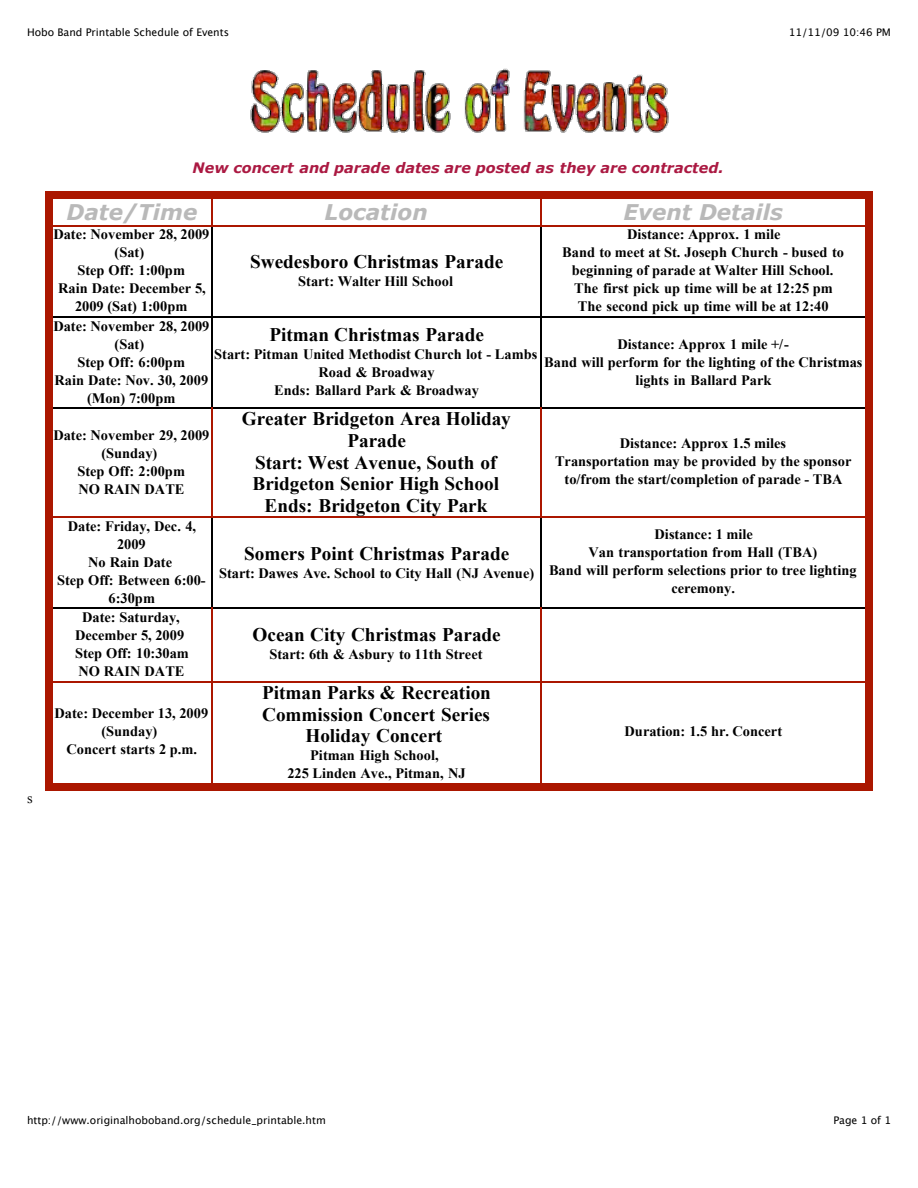
<style>
.page{position:relative;width:918px;height:1188px;background:#fff}
.page>*{position:absolute;margin:0;border:0;box-sizing:border-box;transform-origin:0 0}
.t1{font:italic 700 21.6px "Verdana";color:#b9b9b9}
.t2{font:700 19.2px/21.6px "Times New Roman";color:#000;text-align:center}
.t3{font:700 14.4px/18px "Times New Roman";color:#000;text-align:center}
.t4{font:italic 700 14.4px "Verdana";color:#ab1942}
.t5{font:14.4px "Times New Roman";color:#000}
.t6{font:10.5px "Lucida Grande";color:#000}
</style>
<div class="page">
<hr style="left:212px;top:225px;width:1px;height:92px;background:#000">
<hr style="left:541px;top:225px;width:1px;height:92px;background:#000">
<hr style="left:45px;top:316px;width:168px;height:1px;background:#000">
<hr style="left:212px;top:316px;width:330px;height:1px;background:#000">
<hr style="left:212px;top:316px;width:1px;height:93px;background:#000">
<hr style="left:541px;top:316px;width:332px;height:1px;background:#000">
<hr style="left:541px;top:316px;width:1px;height:93px;background:#000">
<hr style="left:45px;top:407px;width:168px;height:2px;background:#000">
<hr style="left:212px;top:407px;width:330px;height:2px;background:#000">
<hr style="left:541px;top:407px;width:332px;height:2px;background:#000">
<hr style="left:212px;top:517px;width:1px;height:92px;background:#000">
<hr style="left:541px;top:517px;width:1px;height:92px;background:#000">
<hr style="left:45px;top:608px;width:168px;height:1px;background:#000">
<hr style="left:212px;top:608px;width:330px;height:1px;background:#000">
<hr style="left:541px;top:608px;width:332px;height:1px;background:#000">
<hr style="left:212px;top:191px;width:1px;height:35px;background:#ab1700">
<hr style="left:541px;top:191px;width:1px;height:35px;background:#ab1700">
<hr style="left:45px;top:225px;width:168px;height:1px;background:#ab1700">
<hr style="left:212px;top:225px;width:330px;height:1px;background:#ab1700">
<hr style="left:541px;top:225px;width:332px;height:1px;background:#ab1700">
<hr style="left:212px;top:407px;width:1px;height:111px;background:#ab1700">
<hr style="left:541px;top:407px;width:1px;height:111px;background:#ab1700">
<hr style="left:45px;top:517px;width:168px;height:1px;background:#ab1700">
<hr style="left:212px;top:517px;width:330px;height:1px;background:#ab1700">
<hr style="left:541px;top:517px;width:332px;height:1px;background:#ab1700">
<hr style="left:212px;top:608px;width:1px;height:74px;background:#ab1700">
<hr style="left:541px;top:608px;width:1px;height:74px;background:#ab1700">
<hr style="left:45px;top:681px;width:168px;height:1px;background:#ab1700">
<hr style="left:212px;top:681px;width:330px;height:1px;background:#ab1700">
<hr style="left:212px;top:681px;width:1px;height:109px;background:#ab1700">
<hr style="left:541px;top:681px;width:332px;height:1px;background:#ab1700">
<hr style="left:541px;top:681px;width:1px;height:109px;background:#ab1700">
<div style="left:45px;top:191px;width:168px;height:8px;background:#ab1700"></div>
<div style="left:45px;top:191px;width:7px;height:35px;background:#ab1700"></div>
<div style="left:212px;top:191px;width:330px;height:8px;background:#ab1700"></div>
<div style="left:541px;top:191px;width:332px;height:8px;background:#ab1700"></div>
<div style="left:866px;top:191px;width:7px;height:35px;background:#ab1700"></div>
<div style="left:45px;top:225px;width:7px;height:92px;background:#ab1700"></div>
<div style="left:866px;top:225px;width:7px;height:92px;background:#ab1700"></div>
<div style="left:45px;top:316px;width:7px;height:93px;background:#ab1700"></div>
<div style="left:866px;top:316px;width:7px;height:93px;background:#ab1700"></div>
<div style="left:45px;top:407px;width:7px;height:111px;background:#ab1700"></div>
<div style="left:866px;top:407px;width:7px;height:111px;background:#ab1700"></div>
<div style="left:45px;top:517px;width:7px;height:92px;background:#ab1700"></div>
<div style="left:866px;top:517px;width:7px;height:92px;background:#ab1700"></div>
<div style="left:45px;top:608px;width:7px;height:74px;background:#ab1700"></div>
<div style="left:866px;top:608px;width:7px;height:74px;background:#ab1700"></div>
<div style="left:45px;top:783px;width:168px;height:7px;background:#ab1700"></div>
<div style="left:45px;top:681px;width:7px;height:109px;background:#ab1700"></div>
<div style="left:212px;top:783px;width:330px;height:7px;background:#ab1700"></div>
<div style="left:541px;top:783px;width:332px;height:7px;background:#ab1700"></div>
<div style="left:866px;top:681px;width:7px;height:109px;background:#ab1700"></div>
<img style="left:250px;top:68px;width:419px;height:65px">
<p class="t6" style="left:27px;top:26px;width:204px">Hobo Band Printable Schedule of Events</p>
<p class="t6" style="left:789px;top:26px;width:104px">11/11/09 10:46 PM</p>
<p class="t4" style="left:193px;top:159px;width:533px">New concert and parade dates are posted as they are contracted.</p>
<h1 class="t1" style="left:67px;top:198px;width:132px">Date/Time</h1>
<h1 class="t1" style="left:325px;top:198px;width:105px">Location</h1>
<h1 class="t1" style="left:623px;top:198px;width:161px">Event Details</h1>
<p class="t3" style="left:53px;top:226px;width:158px">Date: November 28, 2009 (Sat)<br>Step Off: 1:00pm<br>Rain Date: December 5,<br>2009 (Sat) 1:00pm</p>
<p class="t3" style="left:562px;top:226px;width:283px">Distance: Approx. 1 mile<br>Band to meet at St. Joseph Church - bused to beginning of parade at Walter Hill School.<br>The first pick up time will be at 12:25 pm The second pick up time will be at 12:40</p>
<h2 class="t2" style="left:250px;top:251px;width:255px">Swedesboro Christmas Parade</h2>
<p class="t3" style="left:298px;top:272px;width:156px">Start: Walter Hill School</p>
<p class="t3" style="left:53px;top:317px;width:158px">Date: November 28, 2009 (Sat)<br>Step Off: 6:00pm<br>Rain Date: Nov. 30, 2009 (Mon) 7:00pm</p>
<h2 class="t2" style="left:269px;top:324px;width:216px">Pitman Christmas Parade</h2>
<p class="t3" style="left:214px;top:346px;width:325px">Start: Pitman United Methodist Church lot - Lambs<br>Road &amp; Broadway<br>Ends: Ballard Park &amp; Broadway</p>
<p class="t3" style="left:544px;top:335px;width:320px">Distance: Approx 1 mile +/-<br>Band will perform for the lighting of the Christmas lights in Ballard Park</p>
<p class="t5" style="left:27px;top:791px;width:7px">s</p>
<p class="t3" style="left:53px;top:426px;width:158px">Date: November 29, 2009 (Sunday)<br>Step Off: 2:00pm<br>NO RAIN DATE</p>
<p class="t3" style="left:57px;top:517px;width:150px">Date: Friday, Dec. 4,<br>2009<br>No Rain Date<br>Step Off: Between 6:00-<br>6:30pm</p>
<p class="t3" style="left:75px;top:608px;width:115px">Date: Saturday,<br>December 5, 2009<br>Step Off: 10:30am<br>NO RAIN DATE</p>
<p class="t3" style="left:55px;top:704px;width:155px">Date: December 13, 2009 (Sunday)<br>Concert starts 2 p.m.</p>
<h2 class="t2" style="left:242px;top:408px;width:271px">Greater Bridgeton Area Holiday<br>Parade<br>Start: West Avenue, South of<br>Bridgeton Senior High School<br>Ends: Bridgeton City Park</h2>
<h2 class="t2" style="left:244px;top:543px;width:267px">Somers Point Christmas Parade</h2>
<p class="t3" style="left:219px;top:564px;width:317px">Start: Dawes Ave. School to City Hall (NJ Avenue)</p>
<h2 class="t2" style="left:253px;top:624px;width:250px">Ocean City Christmas Parade</h2>
<p class="t3" style="left:269px;top:646px;width:215px">Start: 6th &amp; Asbury to 11th Street</p>
<h2 class="t2" style="left:262px;top:682px;width:230px">Pitman Parks &amp; Recreation<br>Commission Concert Series<br>Holiday Concert</h2>
<p class="t3" style="left:287px;top:746px;width:180px">Pitman High School,<br>225 Linden Ave., Pitman, NJ</p>
<p class="t3" style="left:555px;top:434px;width:298px">Distance: Approx 1.5 miles<br>Transportation may be provided by the sponsor to/from the start/completion of parade - TBA</p>
<p class="t3" style="left:549px;top:526px;width:309px">Distance: 1 mile<br>Van transportation from Hall (TBA)<br>Band will perform selections prior to tree lighting ceremony.</p>
<p class="t3" style="left:625px;top:722px;width:159px">Duration: 1.5 hr. Concert</p>
<p class="t6" style="left:27px;top:1113px;width:300px">http://www.originalhoboband.org/schedule_printable.htm</p>
<p class="t6" style="left:833px;top:1113px;width:59px">Page 1 of 1</p>
</div>
